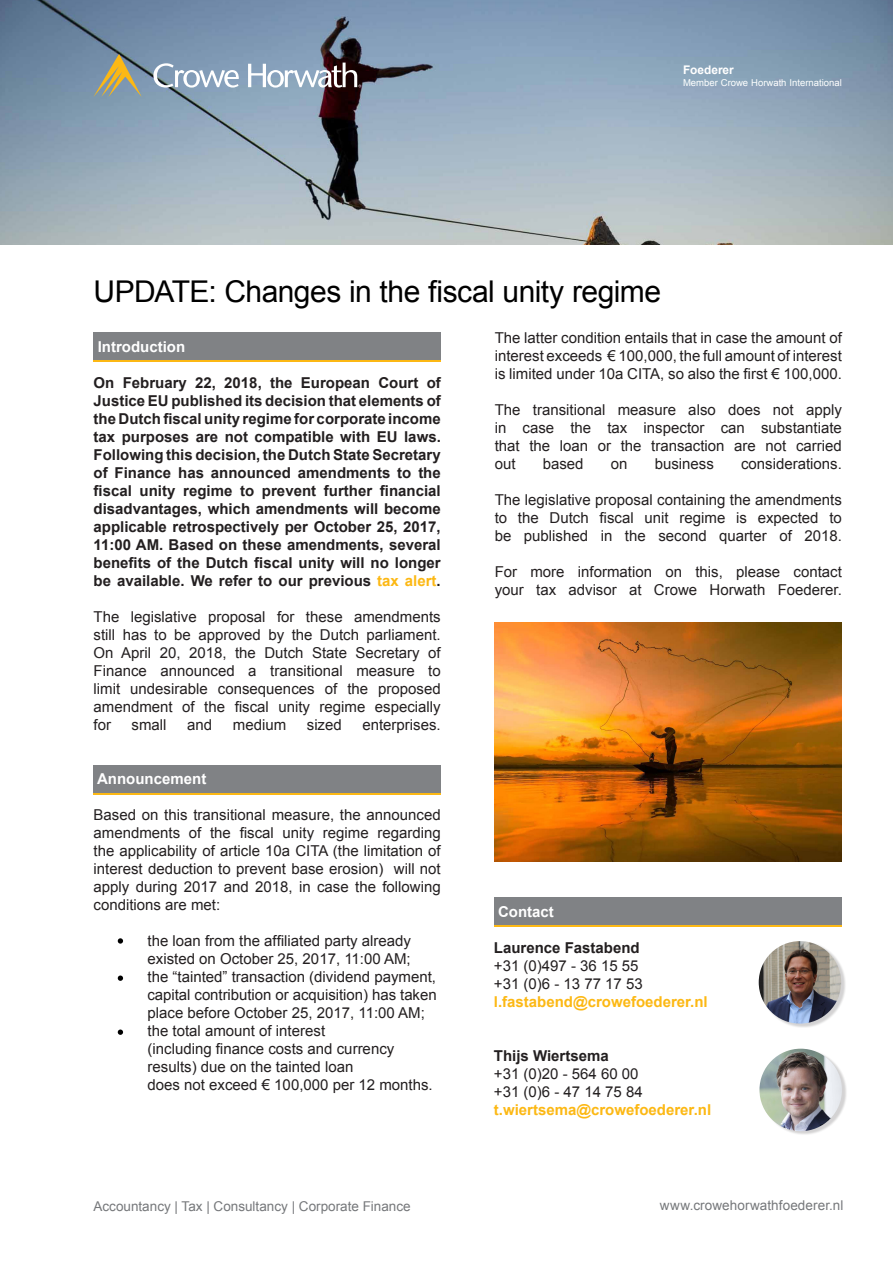
<style>
.page{position:relative;width:893px;height:1263px;background:#fff}
.page>*{position:absolute;margin:0;border:0;box-sizing:border-box;transform-origin:0 0}
.t1{font:30px "Arial";letter-spacing:-.02em;color:#000}
.t2{font:15px/18px "Arial";color:#231f20;text-align:justify}
.t3{font:700 15px/18px "Arial";color:#231f20;text-align:justify}
.t4{font:700 15px "Arial";color:#fcb814}
.t5{font:700 15px "Arial";color:#fff}
.Question{font:13.5px "Arial";color:#76787b}
.Name{font:700 11.85px "Arial";color:#fff}
.Name-2{font:9.45px "Arial";color:#fff}
.s1{color:#fcb814}
</style>
<div class="page">
<div style="left:94px;top:765px;width:347px;height:30px;background:#808285"></div>
<hr style="left:94px;top:793px;width:347px;height:2px;background:#fcb814">
<div style="left:94px;top:332px;width:347px;height:30px;background:#808285"></div>
<hr style="left:94px;top:360px;width:347px;height:2px;background:#fcb814">
<img style="left:0;top:0;width:893px;height:244px">
<svg style="left:153px;top:63px;width:86px;height:25px"></svg>
<svg style="left:94px;top:54px;width:48px;height:43px;background:#959884"></svg>
<svg style="left:248px;top:63px;width:113px;height:25px"></svg>
<svg style="left:118px;top:938px;width:5px;height:6px"></svg>
<svg style="left:118px;top:975px;width:5px;height:6px"></svg>
<svg style="left:118px;top:1029px;width:5px;height:6px"></svg>
<div style="left:494px;top:897px;width:347px;height:30px;background:#808285"></div>
<hr style="left:494px;top:925px;width:347px;height:2px;background:#fcb814">
<div style="left:760px;top:942px;width:86px;height:86px;background:#231f20;opacity:.2"></div>
<img style="left:759px;top:941px;width:82px;height:82px;border-radius:41px">
<img style="left:495px;top:623px;width:347px;height:238px">
<div style="left:761px;top:1049px;width:86px;height:86px;background:#231f20;opacity:.2"></div>
<img style="left:759px;top:1049px;width:83px;height:82px;border-radius:41px">
<p class="Name" style="left:683px;top:62px;width:52px">Foederer</p>
<p class="Name-2" style="left:683px;top:76px;width:160px">Member Crowe Horwath International</p>
<p class="t1" style="left:94px;top:272px;width:569px">UPDATE: Changes in the fiscal unity regime</p>
<p class="t5" style="left:98px;top:337px;width:89px">Introduction</p>
<p class="t3" style="left:94px;top:374px;width:349px">On February 22, 2018, the European Court of Justice EU published its decision that elements of the Dutch fiscal unity regime for corporate income tax purposes are not compatible with EU laws.<br>Following this decision, the Dutch State Secretary of Finance has announced amendments to the fiscal unity regime to prevent further financial disadvantages, which amendments will become applicable retrospectively per October 25, 2017, 11:00 AM. Based on these amendments, several benefits of the Dutch fiscal unity will no longer be available. We refer to our previous <span class="s1">tax alert</span>.</p>
<p class="t2" style="left:94px;top:608px;width:349px">The legislative proposal for these amendments still has to be approved by the Dutch parliament.<br>On April 20, 2018, the Dutch State Secretary of Finance announced a transitional measure to limit undesirable consequences of the proposed amendment of the fiscal unity regime especially for</p>
<p class="t2" style="left:132px;top:716px;width:36px">small</p>
<p class="t2" style="left:187px;top:716px;width:27px">and</p>
<p class="t2" style="left:233px;top:716px;width:55px">medium</p>
<p class="t2" style="left:307px;top:716px;width:37px">sized</p>
<p class="t2" style="left:362px;top:716px;width:80px">enterprises.</p>
<p class="t5" style="left:97px;top:769px;width:111px">Announcement</p>
<p class="t2" style="left:94px;top:806px;width:349px">Based on this transitional measure, the announced amendments of the fiscal unity regime regarding the applicability of article 10a CITA (the limitation of interest deduction to prevent base erosion) will not apply during 2017 and 2018, in case the following conditions are met:</p>
<p class="t2" style="left:148px;top:932px;width:265px">the loan from the affiliated party already existed on October 25, 2017, 11:00 AM;</p>
<p class="t2" style="left:148px;top:968px;width:291px">the “tainted” transaction (dividend payment, capital contribution or acquisition) has taken place before October 25, 2017, 11:00 AM;</p>
<p class="t2" style="left:148px;top:1022px;width:287px;text-align:left">the total amount of interest<br>(including finance costs and currency results) due on the tainted loan<br>does not exceed € 100,000 per 12 months.</p>
<p class="t2" style="left:495px;top:329px;width:349px">The latter condition entails that in case the amount of interest exceeds € 100,000, the full amount of interest is limited under 10a CITA, so also the first € 100,000.</p>
<p class="t2" style="left:495px;top:401px;width:349px">The transitional measure also does not apply in case the tax inspector can substantiate that the loan or the transaction are not carried out</p>
<p class="t2" style="left:543px;top:455px;width:42px">based</p>
<p class="t2" style="left:611px;top:455px;width:18px">on</p>
<p class="t2" style="left:655px;top:455px;width:61px">business</p>
<p class="t2" style="left:741px;top:455px;width:102px">considerations.</p>
<p class="t2" style="left:495px;top:491px;width:349px">The legislative proposal containing the amendments to the Dutch fiscal unit regime is expected to be published in the second quarter of 2018.</p>
<p class="t2" style="left:495px;top:563px;width:349px">For more information on this, please contact your tax advisor at Crowe Horwath Foederer.</p>
<p class="t5" style="left:498px;top:902px;width:57px">Contact</p>
<p class="t3" style="left:494px;top:939px;width:147px">Laurence Fastabend</p>
<p class="t2" style="left:494px;top:957px;width:146px">+31 (0)497 - 36 15 55</p>
<p class="t2" style="left:494px;top:975px;width:150px">+31 (0)6 - 13 77 17 53</p>
<p class="t4" style="left:494px;top:992px;width:215px">l.fastabend@crowefoederer.nl</p>
<p class="t3" style="left:494px;top:1047px;width:116px">Thijs Wiertsema</p>
<p class="t2" style="left:494px;top:1065px;width:146px">+31 (0)20 - 564 60 00</p>
<p class="t2" style="left:494px;top:1083px;width:150px">+31 (0)6 - 47 14 75 84</p>
<p class="t4" style="left:494px;top:1100px;width:219px">t.wiertsema@crowefoederer.nl</p>
<p class="Question" style="left:94px;top:1197px;width:319px">Accountancy | Tax | Consultancy | Corporate Finance</p>
<p class="Question" style="left:660px;top:1197px;width:185px">www.crowehorwathfoederer.nl</p>
</div>
